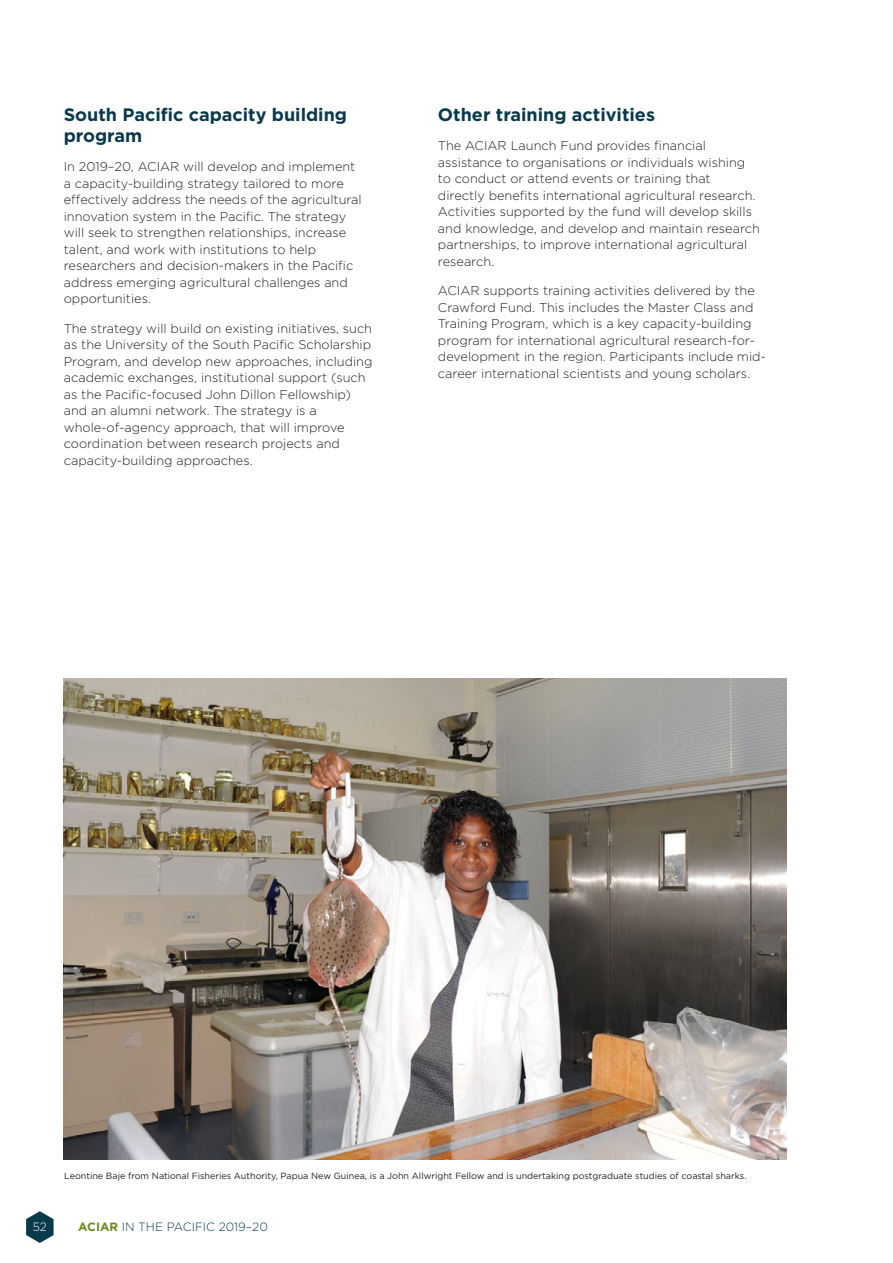
<style>
.page{position:relative;width:893px;height:1263px;background:#fff}
.page>*{position:absolute;margin:0;border:0;box-sizing:border-box;transform-origin:0 0}
.HC{font:700 18px/21px "Gotham";color:#093a4b}
.body{font:300 12.75px/16.5px "Gotham";color:#231f20}
.t1{font:300 12px "Gotham";color:#093a4b}
.t2{font:300 12px "Gotham";color:#fff}
.body-2{font:9px "Gotham";color:#231f20}
.s1{font-weight:700;color:#6c8a1f}
</style>
<div class="page">
<svg style="left:26px;top:1211px;width:28px;height:32px"></svg>
<img style="left:64px;top:678px;width:723px;height:481px">
<p class="HC" style="left:64px;top:104px;width:285px">South Pacific capacity building program</p>
<p class="body" style="left:64px;top:159px;width:300px">In 2019–20, ACIAR will develop and implement a capacity-building strategy tailored to more effectively address the needs of the agricultural innovation system in the Pacific. The strategy will seek to strengthen relationships, increase talent, and work with institutions to help researchers and decision-makers in the Pacific address emerging agricultural challenges and opportunities.</p>
<p class="body" style="left:64px;top:320px;width:310px">The strategy will build on existing initiatives, such as the University of the South Pacific Scholarship Program, and develop new approaches, including academic exchanges, institutional support (such as the Pacific-focused John Dillon Fellowship) and an alumni network. The strategy is a whole-of-agency approach, that will improve coordination between research projects and capacity-building approaches.</p>
<p class="HC" style="left:438px;top:104px;width:219px">Other training activities</p>
<p class="body" style="left:438px;top:138px;width:323px">The ACIAR Launch Fund provides financial assistance to organisations or individuals wishing to conduct or attend events or training that directly benefits international agricultural research.<br>Activities supported by the fund will develop skills and knowledge, and develop and maintain research partnerships, to improve international agricultural research.</p>
<p class="body" style="left:438px;top:282px;width:329px">ACIAR supports training activities delivered by the Crawford Fund. This includes the Master Class and Training Program, which is a key capacity-building program for international agricultural research-for&shy;development in the region. Participants include mid&shy;career international scientists and young scholars.</p>
<p class="body-2" style="left:64px;top:1171px;width:684px">Leontine Baje from National Fisheries Authority, Papua New Guinea, is a John Allwright Fellow and is undertaking postgraduate studies of coastal sharks.</p>
<p class="t2" style="left:33px;top:1220px;width:16px">52</p>
<p class="t1" style="left:78px;top:1220px;width:191px"><span class="s1">ACIAR</span> IN THE PACIFIC 2019–20</p>
</div>
